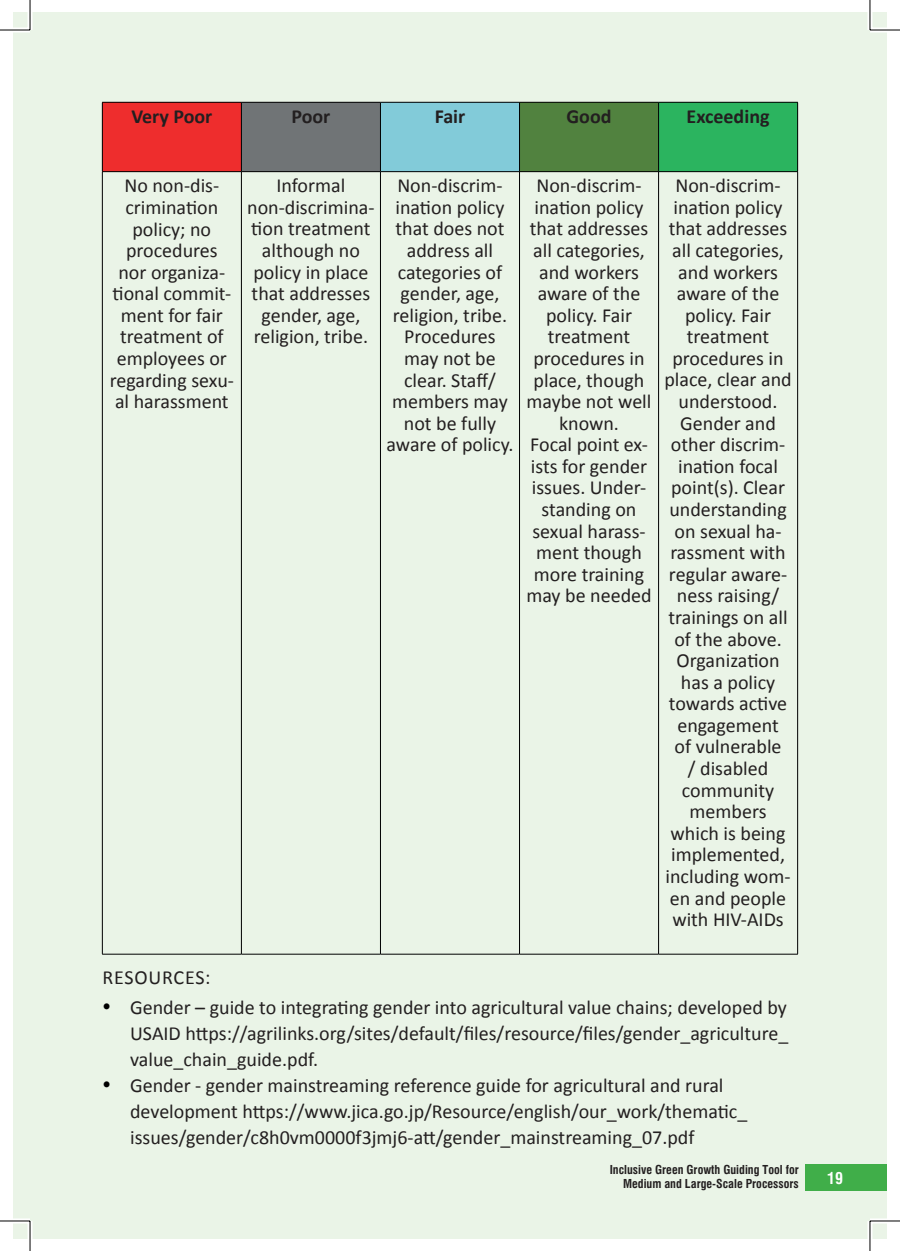
<style>
.page{position:relative;width:900px;height:1251px;background:#fff}
.page>*{position:absolute;margin:0;border:0;box-sizing:border-box;transform-origin:0 0}
.t1{font:20px/21.6px "Calibri";color:#231f20;text-align:center}
.t2{font:700 20px "Calibri";color:#231f20}
.t3{font:20px "Calibri";letter-spacing:.04em;color:#231f20}
.t4{font:700 condensed 16px "Swiss 721 BT";color:#fff}
.t5{font:700 condensed 12px/14.4px "Swiss 721 BT";color:#231f20;text-align:right}
.s1{color:#000001}
</style>
<div class="page">
<div style="left:13px;top:13px;width:16px;height:1225px;background:#eaf4e7"></div>
<div style="left:29px;top:13px;width:857px;height:1225px;background:#eaf4e7"></div>
<div style="left:804px;top:1163px;width:82px;height:27px;background:#40ae49"></div>
<div style="left:102px;top:102px;width:139px;height:70px;background:#ee2d2d"></div>
<div style="left:241px;top:102px;width:139px;height:70px;background:#707476"></div>
<div style="left:380px;top:102px;width:139px;height:70px;background:#82cbd9"></div>
<div style="left:519px;top:102px;width:139px;height:70px;background:#51823f"></div>
<div style="left:658px;top:102px;width:139px;height:70px;background:#2bb45f"></div>
<hr style="left:102px;top:102px;width:139px;height:1px;background:#000001">
<hr style="left:102px;top:103px;width:1px;height:68px;background:#000001">
<hr style="left:241px;top:102px;width:139px;height:1px;background:#000001">
<hr style="left:241px;top:103px;width:1px;height:68px;background:#000001">
<hr style="left:380px;top:102px;width:139px;height:1px;background:#000001">
<hr style="left:380px;top:103px;width:1px;height:68px;background:#000001">
<hr style="left:519px;top:102px;width:139px;height:1px;background:#000001">
<hr style="left:519px;top:103px;width:1px;height:68px;background:#000001">
<hr style="left:658px;top:102px;width:139px;height:1px;background:#000001">
<hr style="left:658px;top:103px;width:1px;height:68px;background:#000001">
<hr style="left:796px;top:103px;width:1px;height:68px;background:#000001">
<hr style="left:102px;top:171px;width:139px;height:1px;background:#000001">
<hr style="left:102px;top:172px;width:1px;height:782px;background:#000001">
<hr style="left:241px;top:171px;width:139px;height:1px;background:#000001">
<hr style="left:241px;top:172px;width:1px;height:782px;background:#000001">
<hr style="left:380px;top:171px;width:139px;height:1px;background:#000001">
<hr style="left:380px;top:172px;width:1px;height:782px;background:#000001">
<hr style="left:519px;top:171px;width:139px;height:1px;background:#000001">
<hr style="left:519px;top:172px;width:1px;height:782px;background:#000001">
<hr style="left:658px;top:171px;width:139px;height:1px;background:#000001">
<hr style="left:658px;top:172px;width:1px;height:782px;background:#000001">
<hr style="left:796px;top:172px;width:1px;height:782px;background:#000001">
<hr style="left:102px;top:954px;width:139px;height:1px;background:#000001">
<hr style="left:241px;top:954px;width:139px;height:1px;background:#000001">
<hr style="left:380px;top:954px;width:139px;height:1px;background:#000001">
<hr style="left:519px;top:954px;width:139px;height:1px;background:#000001">
<hr style="left:658px;top:954px;width:139px;height:1px;background:#000001">
<svg style="left:0;top:28px;width:30px;height:5px"></svg>
<svg style="left:870px;top:28px;width:29px;height:5px"></svg>
<svg style="left:0;top:1218px;width:30px;height:5px"></svg>
<svg style="left:870px;top:1218px;width:29px;height:5px"></svg>
<svg style="left:28px;top:0;width:4px;height:30px"></svg>
<svg style="left:28px;top:1221px;width:4px;height:30px"></svg>
<svg style="left:867px;top:0;width:5px;height:30px"></svg>
<svg style="left:867px;top:1221px;width:5px;height:30px"></svg>
<hr style="left:0;top:30px;width:30px;height:1px;background:#000">
<hr style="left:869px;top:30px;width:30px;height:1px;background:#000">
<hr style="left:0;top:1220px;width:30px;height:1px;background:#000">
<hr style="left:869px;top:1220px;width:30px;height:1px;background:#000">
<hr style="left:30px;top:0;width:1px;height:30px;background:#000">
<hr style="left:30px;top:1221px;width:1px;height:30px;background:#000">
<hr style="left:869px;top:0;width:1px;height:30px;background:#000">
<hr style="left:869px;top:1221px;width:1px;height:30px;background:#000">
<p class="t2" style="left:131px;top:104px;width:83px">Very Poor</p>
<p class="t2" style="left:291px;top:104px;width:40px">Poor</p>
<p class="t2" style="left:434px;top:104px;width:32px">Fair</p>
<p class="t2" style="left:566px;top:104px;width:46px">Good</p>
<p class="t2" style="left:686px;top:104px;width:84px">Exceeding</p>
<p class="t1" style="left:110px;top:175px;width:126px">No non-dis&shy;crimination policy; no procedures nor organiza&shy;tional commit&shy;ment for fair treatment of employees or regarding sexu&shy;al harassment</p>
<p class="t1" style="left:247px;top:175px;width:129px">Informal non-discrimina&shy;tion treatment although no policy in place that addresses gender, age, religion, tribe.</p>
<p class="t1" style="left:386px;top:175px;width:128px">Non-discrim&shy;ination policy that does not address all categories of gender, age, religion, tribe.<br>Procedures may not be clear. Staff/ members may not be fully aware of policy.</p>
<p class="t1" style="left:526px;top:175px;width:127px">Non-discrim&shy;ination policy that addresses all categories, and workers aware of the policy. Fair treatment procedures in place, though maybe not well known.<br>Focal point ex&shy;ists for gender issues. Under&shy;standing on sexual harass&shy;ment though more training may be needed</p>
<p class="t1" style="left:664px;top:175px;width:129px">Non-discrim&shy;ination policy that addresses all categories, and workers aware of the policy. Fair treatment procedures in place, clear and understood.<br>Gender and other discrim&shy;ination focal point(s). Clear understanding on sexual ha&shy;rassment with regular aware&shy;ness raising/ trainings on all of the above.<br>Organization has a policy towards active engagement<br>of vulnerable<br>/ disabled community members which is being implemented, including wom&shy;en and people with HIV-AIDs</p>
<p class="t3" style="left:102px;top:965px;width:109px">RESOURCES:</p>
<p class="t1" style="left:130px;top:994px;width:659px;line-height:26px;text-align:justify;text-indent:-28px"><span class="s1">•</span> Gender – guide to integrating gender into agricultural value chains; developed by USAID https://agrilinks.org/sites/default/files/resource/files/gender_agriculture_ value_chain_guide.pdf.</p>
<p class="t1" style="left:130px;top:1072px;width:618px;line-height:26px;text-align:left;text-indent:-28px"><span class="s1">•</span> Gender - gender mainstreaming reference guide for agricultural and rural development https://www.jica.go.jp/Resource/english/our_work/thematic_ issues/gender/c8h0vm0000f3jmj6-att/gender_mainstreaming_07.pdf</p>
<p class="t5" style="left:609px;top:1162px;width:191px">Inclusive Green Growth Guiding Tool for<br>Medium and Large-Scale Processors</p>
<p class="t4" style="left:826px;top:1168px;width:17px">19</p>
</div>
